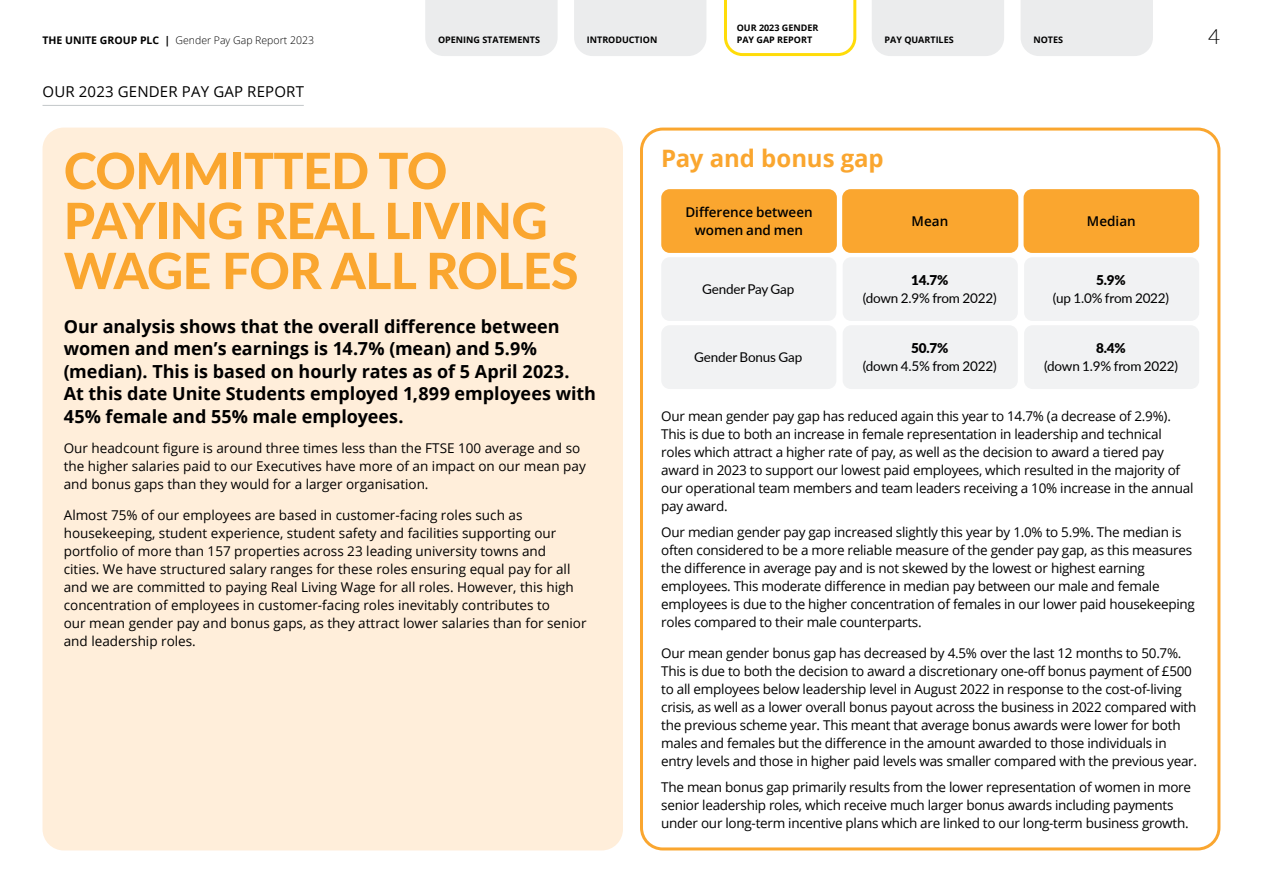
<style>
.page{position:relative;width:1263px;height:893px;background:#fff}
.page>*{position:absolute;margin:0;border:0;box-sizing:border-box;transform-origin:0 0}
.Intro_-_Large_Copy__36pt{font:800 49.95px/49.9px "Lato";letter-spacing:-.01em;color:#faa62f}
.Open_sans_Semi_16_18pt{font:700 24px "Open Sans";letter-spacing:-.01em;color:#faa62f}
.t1{font:300 21px "Lato";color:#000}
.Open_sans_Semi_12pt{font:700 18px/22.5px "Open Sans";letter-spacing:-.005em;color:#000}
.Page_Title{font:15px "Open Sans";letter-spacing:.01em;color:#000}
.Body_Copy{font:13.5px/18px "Open Sans";letter-spacing:-.02em;color:#000}
.Body_Copy-2{font:13.5px/18px "Open Sans";color:#000}
.Lato_Reg_10_12pt_C{font:13.5px/18px "Lato";letter-spacing:-.015em;color:#000;text-align:center}
.Open_Sans_Semibold_8_11pt_C_White{font:600 13.5px/18px "Open Sans";color:#000;text-align:center}
.t2{font:300 10.5px "Open Sans";color:#000}
.Tab_Text{font:700 9px/12px "Open Sans";color:#000}
.s1{font-weight:700}
.s2{font-weight:900}
</style>
<div class="page">
<div style="left:43px;top:128px;width:580px;height:722px;background:#ffeeda;border-radius:21px"></div>
<svg style="left:724px;top:0;width:133px;height:57px"></svg>
<div style="left:425px;top:0;width:133px;height:56px;background:#ebeced"></div>
<div style="left:640px;top:128px;width:580px;height:722px;border:3px solid #faa62f;border-radius:21px"></div>
<hr style="left:43px;top:105px;width:261px;height:1px;background:#c3c7ca">
<div style="left:661px;top:189px;width:176px;height:64px;background:#faa62f;border-radius:9px"></div>
<div style="left:661px;top:257px;width:175px;height:64px;background:#f1f2f3;border-radius:9px"></div>
<div style="left:661px;top:325px;width:175px;height:64px;background:#f1f2f3;border-radius:9px"></div>
<div style="left:842px;top:189px;width:176px;height:64px;background:#faa62f;border-radius:9px"></div>
<div style="left:843px;top:257px;width:175px;height:64px;background:#f1f2f3;border-radius:9px"></div>
<div style="left:843px;top:325px;width:175px;height:64px;background:#f1f2f3;border-radius:9px"></div>
<div style="left:1023px;top:189px;width:176px;height:64px;background:#faa62f;border-radius:9px"></div>
<div style="left:1024px;top:257px;width:175px;height:64px;background:#f1f2f3;border-radius:9px"></div>
<div style="left:1024px;top:325px;width:175px;height:64px;background:#f1f2f3;border-radius:9px"></div>
<div style="left:574px;top:0;width:132px;height:56px;background:#ebeced"></div>
<div style="left:872px;top:0;width:132px;height:56px;background:#ebeced"></div>
<div style="left:1021px;top:0;width:132px;height:56px;background:#ebeced"></div>
<p class="Tab_Text" style="left:737px;top:22px;width:83px">OUR 2023 GENDER<br>PAY GAP REPORT</p>
<p class="t2" style="left:43px;top:33px;width:273px"><span class="s1">THE UNITE GROUP PLC |</span> Gender Pay Gap Report 2023</p>
<p class="Tab_Text" style="left:587px;top:34px;width:72px">INTRODUCTION</p>
<p class="Tab_Text" style="left:884px;top:34px;width:71px">PAY QUARTILES</p>
<p class="Tab_Text" style="left:1033px;top:34px;width:31px">NOTES</p>
<h3 class="t1" style="left:1208px;top:22px;width:14px">4</h3>
<p class="Tab_Text" style="left:438px;top:34px;width:103px">OPENING STATEMENTS</p>
<p class="Page_Title" style="left:43px;top:81px;width:263px">OUR 2023 GENDER PAY GAP REPORT</p>
<p class="Intro_-_Large_Copy__36pt" style="left:64px;top:144px;width:516px">COMMITTED TO<br>PAYING REAL LIVING<br>WAGE FOR ALL ROLES</p>
<p class="Open_sans_Semi_12pt" style="left:64px;top:314px;width:534px">Our analysis shows that the overall difference between women and men’s earnings is 14.7% (mean) and 5.9% (median). This is based on hourly rates as of 5 April 2023.<br>At this date Unite Students employed 1,899 employees with 45% female and 55% male employees.</p>
<p class="Body_Copy-2" style="left:64px;top:439px;width:524px">Our headcount figure is around three times less than the FTSE 100 average and so the higher salaries paid to our Executives have more of an impact on our mean pay and bonus gaps than they would for a larger organisation.</p>
<p class="Body_Copy-2" style="left:64px;top:506px;width:524px">Almost 75% of our employees are based in customer-facing roles such as housekeeping, student experience, student safety and facilities supporting our portfolio of more than 157 properties across 23 leading university towns and<br>cities. We have structured salary ranges for these roles ensuring equal pay for all and we are committed to paying Real Living Wage for all roles. However, this high concentration of employees in customer-facing roles inevitably contributes to<br>our mean gender pay and bonus gaps, as they attract lower salaries than for senior and leadership roles.</p>
<p class="Open_sans_Semi_16_18pt" style="left:661px;top:142px;width:224px">Pay and bonus gap</p>
<p class="Open_Sans_Semibold_8_11pt_C_White" style="left:685px;top:203px;width:129px">Difference between women and men</p>
<p class="Open_Sans_Semibold_8_11pt_C_White" style="left:912px;top:212px;width:38px">Mean</p>
<p class="Lato_Reg_10_12pt_C" style="left:702px;top:279px;width:94px">Gender Pay Gap</p>
<p class="Lato_Reg_10_12pt_C" style="left:694px;top:347px;width:109px">Gender Bonus Gap</p>
<p class="Lato_Reg_10_12pt_C" style="left:863px;top:270px;width:135px"><span class="s2">14.7%<br></span>(down 2.9% from 2022)</p>
<p class="Lato_Reg_10_12pt_C" style="left:863px;top:339px;width:135px"><span class="s2">50.7%<br></span>(down 4.5% from 2022)</p>
<p class="Open_Sans_Semibold_8_11pt_C_White" style="left:1087px;top:212px;width:50px">Median</p>
<p class="Lato_Reg_10_12pt_C" style="left:1053px;top:270px;width:118px"><span class="s2">5.9%<br></span>(up 1.0% from 2022)</p>
<p class="Lato_Reg_10_12pt_C" style="left:1044px;top:339px;width:135px"><span class="s2">8.4%<br></span>(down 1.9% from 2022)</p>
<p class="Body_Copy" style="left:661px;top:406px;width:534px">Our mean gender pay gap has reduced again this year to 14.7% (a decrease of 2.9%).<br>This is due to both an increase in female representation in leadership and technical roles which attract a higher rate of pay, as well as the decision to award a tiered pay award in 2023 to support our lowest paid employees, which resulted in the majority of our operational team members and team leaders receiving a 10% increase in the annual pay award.</p>
<p class="Body_Copy" style="left:661px;top:523px;width:535px">Our median gender pay gap increased slightly this year by 1.0% to 5.9%. The median is often considered to be a more reliable measure of the gender pay gap, as this measures the difference in average pay and is not skewed by the lowest or highest earning employees. This moderate difference in median pay between our male and female employees is due to the higher concentration of females in our lower paid housekeeping roles compared to their male counterparts.</p>
<p class="Body_Copy" style="left:661px;top:644px;width:537px">Our mean gender bonus gap has decreased by 4.5% over the last 12 months to 50.7%.<br>This is due to both the decision to award a discretionary one-off bonus payment of £500 to all employees below leadership level in August 2022 in response to the cost-of-living crisis, as well as a lower overall bonus payout across the business in 2022 compared with the previous scheme year. This meant that average bonus awards were lower for both males and females but the difference in the amount awarded to those individuals in entry levels and those in higher paid levels was smaller compared with the previous year.</p>
<p class="Body_Copy" style="left:661px;top:778px;width:531px">The mean bonus gap primarily results from the lower representation of women in more senior leadership roles, which receive much larger bonus awards including payments under our long-term incentive plans which are linked to our long-term business growth.</p>
</div>
